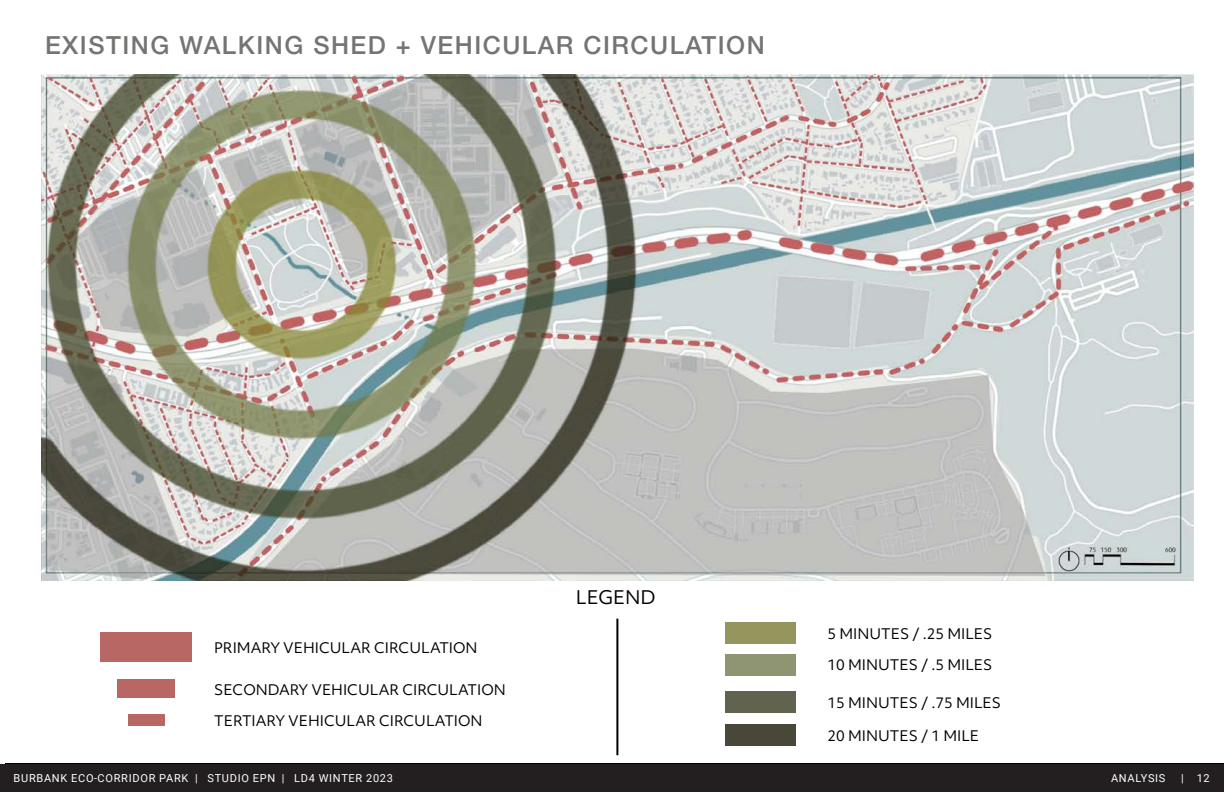
<style>
.page{position:relative;width:1224px;height:792px;background:#fff}
.page>*{position:absolute;margin:0;border:0;box-sizing:border-box;transform-origin:0 0}
.t1{font:500 25px "Helvetica Neue LT Std";letter-spacing:.06em;color:#5a5b57}
.t2{font:18px "Objektiv Mk 1";color:#000}
.t3{font:14px "Objektiv Mk 1";color:#000}
.t4{font:11px "Roboto";letter-spacing:.065em;color:#fff}
</style>
<div class="page">
<div style="left:0;top:764px;width:1224px;height:28px;background:#231f20"></div>
<hr style="left:5px;top:764px;width:1219px;height:1px;background:#000">
<img style="left:41px;top:74px;width:1152px;height:507px">
<hr style="left:616px;top:619px;width:2px;height:136px;background:#000">
<div style="left:725px;top:622px;width:71px;height:22px;background:#95955e"></div>
<div style="left:725px;top:654px;width:71px;height:22px;background:#8f9472"></div>
<div style="left:725px;top:691px;width:71px;height:22px;background:#61634e"></div>
<div style="left:725px;top:724px;width:71px;height:22px;background:#49463a"></div>
<div style="left:100px;top:633px;width:92px;height:29px;background:#b86765"></div>
<div style="left:118px;top:679px;width:57px;height:18px;background:#b86765"></div>
<div style="left:128px;top:714px;width:36px;height:12px;background:#b86765"></div>
<h1 class="t1" style="left:41px;top:30px;width:208px">WALKING SHED</h1>
<h1 class="t1" style="left:45px;top:30px;width:721px">EXISTING WALKING SHED + VEHICULAR CIRCULATION</h1>
<p class="t3" style="left:214px;top:638px;width:265px">PRIMARY VEHICULAR CIRCULATION</p>
<p class="t3" style="left:214px;top:680px;width:293px">SECONDARY VEHICULAR CIRCULATION</p>
<p class="t3" style="left:214px;top:711px;width:270px">TERTIARY VEHICULAR CIRCULATION</p>
<p class="t2" style="left:576px;top:585px;width:81px">LEGEND</p>
<p class="t3" style="left:828px;top:624px;width:166px">5 MINUTES / .25 MILES</p>
<p class="t3" style="left:828px;top:656px;width:166px">10 MINUTES / .5 MILES</p>
<p class="t3" style="left:828px;top:693px;width:175px">15 MINUTES / .75 MILES</p>
<p class="t3" style="left:828px;top:726px;width:153px">20 MINUTES / 1 MILE</p>
<p class="t4" style="left:14px;top:771px;width:381px">BURBANK ECO-CORRIDOR PARK | STUDIO EPN | LD4 WINTER 2023</p>
<p class="t4" style="left:19px;top:771px;width:381px">BURBANK ECO-CORRIDOR PARK | STUDIO EPN | LD4 WINTER 2023</p>
<p class="t4" style="left:1111px;top:771px;width:56px">ANALYSIS</p>
<p class="t4" style="left:1181px;top:771px;width:30px">| 12</p>
<p class="t4" style="left:1116px;top:771px;width:56px">ANALYSIS</p>
</div>
